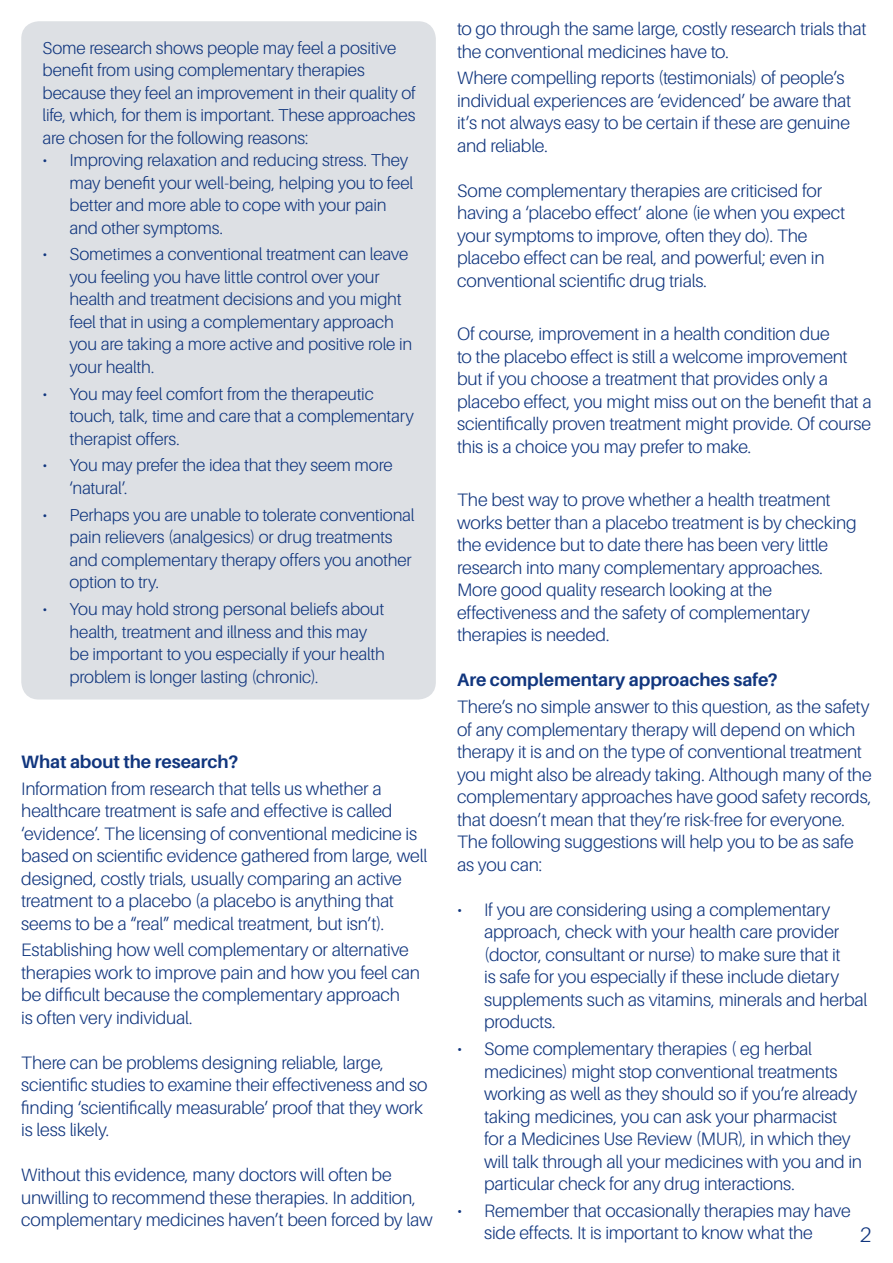
<style>
.page{position:relative;width:893px;height:1263px;background:#fff}
.page>*{position:absolute;margin:0;border:0;box-sizing:border-box;transform-origin:0 0}
.body_text{font:300 21px "Aileron";color:#11367e}
.body_text-2{font:300 18px/22.5px "Aileron";letter-spacing:-.015em;color:#11367e}
.body_text-3{font:700 18px "Aileron";letter-spacing:-.005em;color:#11367e}
.sub_heading{font:700 18px "Aileron";letter-spacing:-.005em;color:#11367e}
.t1{font:300 17.25px/22.5px "Aileron";letter-spacing:-.01em;color:#11367e}
</style>
<div class="page">
<div style="left:21px;top:21px;width:415px;height:678px;background:#dde0e4;border-radius:18px"></div>
<p class="t1" style="left:43px;top:37px;width:355px">Some research shows people may feel a positive</p>
<p class="t1" style="left:43px;top:59px;width:375px">benefit from using complementary therapies because they feel an improvement in their quality of life, which, for them is important. These approaches are chosen for the following reasons:</p>
<p class="t1" style="left:70px;top:149px;width:345px;text-indent:-27px">• Improving relaxation and reducing stress. They may benefit your well-being, helping you to feel better and more able to cope with your pain and other symptoms.</p>
<p class="t1" style="left:70px;top:243px;width:344px;text-indent:-27px">• Sometimes a conventional treatment can leave you feeling you have little control over your health and treatment decisions and you might feel that in using a complementary approach you are taking a more active and positive role in your health.</p>
<p class="t1" style="left:70px;top:383px;width:346px;text-indent:-27px">• You may feel comfort from the therapeutic touch, talk, time and care that a complementary therapist offers.</p>
<p class="t1" style="left:70px;top:454px;width:325px;text-indent:-27px">• You may prefer the idea that they seem more ‘natural’.</p>
<p class="t1" style="left:70px;top:504px;width:347px;text-indent:-27px">• Perhaps you are unable to tolerate conventional pain relievers (analgesics) or drug treatments and complementary therapy offers you another option to try.</p>
<p class="t1" style="left:70px;top:598px;width:317px;text-indent:-27px">• You may hold strong personal beliefs about health, treatment and illness and this may be important to you especially if your health problem is longer lasting (chronic).</p>
<p class="sub_heading" style="left:21px;top:751px;width:218px">What about the research?</p>
<p class="body_text-2" style="left:21px;top:777px;width:362px">Information from research that tells us whether a</p>
<p class="body_text-2" style="left:21px;top:800px;width:373px">healthcare treatment is safe and effective is called</p>
<p class="body_text-2" style="left:21px;top:822px;width:398px">‘evidence’. The licensing of conventional medicine is</p>
<p class="body_text-2" style="left:21px;top:845px;width:408px">based on scientific evidence gathered from large, well</p>
<p class="body_text-2" style="left:21px;top:867px;width:382px">designed, costly trials, usually comparing an active</p>
<p class="body_text-2" style="left:21px;top:890px;width:374px">treatment to a placebo (a placebo is anything that</p>
<p class="body_text-2" style="left:21px;top:912px;width:365px">seems to be a “real” medical treatment, but isn’t).</p>
<p class="body_text-2" style="left:21px;top:939px;width:389px">Establishing how well complementary or alternative</p>
<p class="body_text-2" style="left:21px;top:961px;width:400px">therapies work to improve pain and how you feel can</p>
<p class="body_text-2" style="left:21px;top:984px;width:380px">be difficult because the complementary approach</p>
<p class="body_text-2" style="left:21px;top:1006px;width:173px">is often very individual.</p>
<p class="body_text-2" style="left:21px;top:1051px;width:408px">There can be problems designing reliable, large, scientific studies to examine their effectiveness and so finding ‘scientifically measurable’ proof that they work is less likely.</p>
<p class="body_text-2" style="left:21px;top:1164px;width:413px">Without this evidence, many doctors will often be unwilling to recommend these therapies. In addition, complementary medicines haven’t been forced by law</p>
<p class="body_text-2" style="left:457px;top:18px;width:411px">to go through the same large, costly research trials that</p>
<p class="body_text-2" style="left:457px;top:40px;width:273px">the conventional medicines have to.</p>
<p class="body_text-2" style="left:457px;top:67px;width:389px">Where compelling reports (testimonials) of people’s</p>
<p class="body_text-2" style="left:457px;top:90px;width:396px;text-align:justify">individual experiences are ‘evidenced’ be aware that it’s not always easy to be certain if these are genuine and reliable.</p>
<p class="body_text-2" style="left:457px;top:180px;width:389px">Some complementary therapies are criticised for having a ‘placebo effect’ alone (ie when you expect</p>
<p class="body_text-2" style="left:457px;top:225px;width:369px">your symptoms to improve, often they do). The placebo effect can be real, and powerful; even in conventional scientific drug trials.</p>
<p class="body_text-2" style="left:457px;top:323px;width:416px">Of course, improvement in a health condition due<br>to the placebo effect is still a welcome improvement but if you choose a treatment that provides only a placebo effect, you might miss out on the benefit that a scientifically proven treatment might provide. Of course this is a choice you may prefer to make.</p>
<p class="body_text-2" style="left:457px;top:489px;width:401px">The best way to prove whether a health treatment works better than a placebo treatment is by checking the evidence but to date there has been very little research into many complementary approaches.</p>
<p class="body_text-2" style="left:457px;top:579px;width:354px">More good quality research looking at the effectiveness and the safety of complementary therapies is needed.</p>
<p class="body_text-3" style="left:457px;top:670px;width:322px">Are complementary approaches safe?</p>
<p class="body_text-2" style="left:457px;top:696px;width:416px">There’s no simple answer to this question, as the safety of any complementary therapy will depend on which therapy it is and on the type of conventional treatment you might also be already taking. Although many of the complementary approaches have good safety records, that doesn’t mean that they’re risk-free for everyone.</p>
<p class="body_text-2" style="left:457px;top:831px;width:398px">The following suggestions will help you to be as safe as you can:</p>
<p class="body_text-2" style="left:484px;top:898px;width:385px;text-indent:-27px">• If you are considering using a complementary approach, check with your health care provider (doctor, consultant or nurse) to make sure that it<br>is safe for you especially if these include dietary supplements such as vitamins, minerals and herbal products.</p>
<p class="body_text-2" style="left:484px;top:1038px;width:379px;text-indent:-27px">• Some complementary therapies ( eg herbal medicines) might stop conventional treatments working as well as they should so if you’re already taking medicines, you can ask your pharmacist<br>for a Medicines Use Review (MUR), in which they will talk through all your medicines with you and in particular check for any drug interactions.</p>
<p class="body_text-2" style="left:457px;top:1199px;width:395px;text-align:center">• Remember that occasionally therapies may have side effects. It is important to know what the</p>
<p class="body_text" style="left:860px;top:1223px;width:13px">2</p>
</div>
